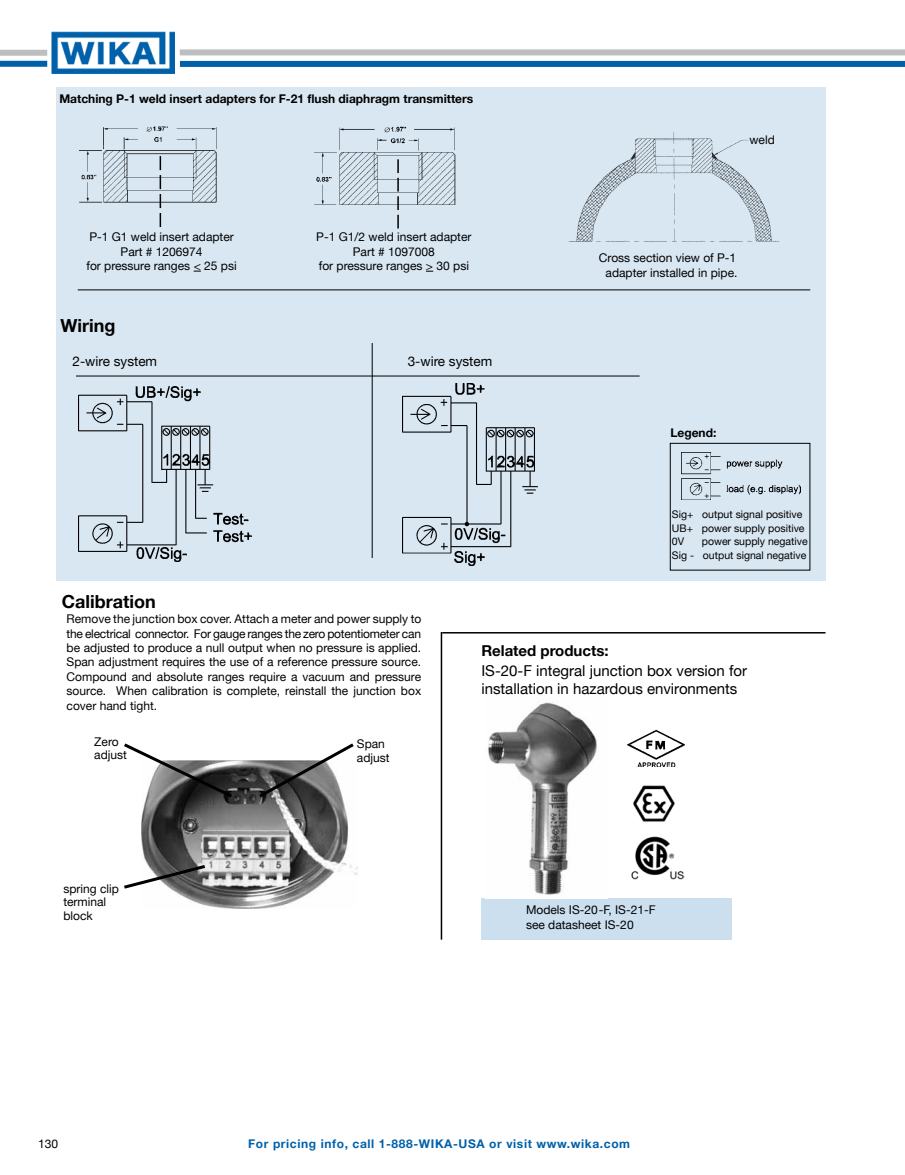
<style>
.page{position:relative;width:905px;height:1175px;background:#fff}
.page>*{position:absolute;margin:0;border:0;box-sizing:border-box;transform-origin:0 0}
.t1{font:700 18px "Helvetica Neue";color:#000}
.t2{font:15px/18px "Helvetica Neue";color:#000}
.t3{font:700 15px "Helvetica Neue";color:#000}
.t4{font:13.5px "Helvetica Neue";color:#000}
.t5{font:12px/14.4px "Helvetica Neue";color:#000}
.t6{font:700 12px "Helvetica Neue";color:#000}
.t7{font:700 12px "Helvetica Neue";letter-spacing:.05em;color:#0060a9}
.t8{font:10.5px/13.5px "Helvetica Neue";color:#000}
</style>
<div class="page">
<img style="left:52px;top:32px;width:122px;height:42px">
<div style="left:180px;top:49px;width:724px;height:6px;background:#bcbec0"></div>
<div style="left:180px;top:61px;width:724px;height:6px;background:#0060a9"></div>
<div style="left:0;top:50px;width:47px;height:6px;background:#bcbec0"></div>
<div style="left:0;top:61px;width:47px;height:6px;background:#0060a9"></div>
<div style="left:56px;top:338px;width:769px;height:243px;background:#d9e7f2"></div>
<div style="left:56px;top:87px;width:769px;height:252px;background:#d9e7f2"></div>
<hr style="left:78px;top:289px;width:732px;height:1px;background:#000">
<img style="left:78px;top:386px;width:173px;height:175px">
<hr style="left:76px;top:375px;width:563px;height:1px;background:#000">
<hr style="left:372px;top:343px;width:1px;height:215px;background:#000">
<img style="left:402px;top:384px;width:135px;height:181px">
<img style="left:80px;top:126px;width:137px;height:82px">
<svg style="left:160px;top:156px;width:1px;height:71px"></svg>
<img style="left:314px;top:127px;width:142px;height:78px">
<svg style="left:397px;top:159px;width:2px;height:69px"></svg>
<div style="left:670px;top:443px;width:140px;height:127px;border:1px solid #000"></div>
<img style="left:682px;top:452px;width:118px;height:47px">
<img style="left:569px;top:132px;width:210px;height:110px">
<div style="left:481px;top:898px;width:251px;height:41px;background:#ccdfee"></div>
<img style="left:627px;top:730px;width:57px;height:36px">
<hr style="left:442px;top:632px;width:383px;height:1px;background:#000">
<hr style="left:440px;top:632px;width:2px;height:307px;background:#000">
<img style="left:141px;top:760px;width:216px;height:149px">
<svg style="left:124px;top:743px;width:111px;height:57px"></svg>
<svg style="left:256px;top:743px;width:101px;height:57px"></svg>
<svg style="left:124px;top:862px;width:84px;height:28px"></svg>
<img style="left:488px;top:702px;width:109px;height:193px">
<img style="left:631px;top:836px;width:54px;height:44px">
<img style="left:633px;top:785px;width:42px;height:37px">
<p class="t6" style="left:59px;top:91px;width:415px">Matching P-1 weld insert adapters for F-21 flush diaphragm transmitters</p>
<p class="t5" style="left:86px;top:229px;width:152px;text-align:center">P-1 G1 weld insert adapter<br>Part # 1206974<br>for pressure ranges &lt; 25 psi</p>
<p class="t5" style="left:316px;top:229px;width:157px;text-align:center">P-1 G1/2 weld insert adapter<br>Part # 1097008<br>for pressure ranges &gt; 30 psi</p>
<h1 class="t1" style="left:60px;top:315px;width:56px">Wiring</h1>
<p class="t4" style="left:73px;top:353px;width:86px">2-wire system</p>
<p class="t4" style="left:407px;top:353px;width:86px">3-wire system</p>
<p class="t5" style="left:749px;top:133px;width:27px">weld</p>
<p class="t5" style="left:599px;top:250px;width:140px;text-align:center">Cross section view of P-1 adapter installed in pipe.</p>
<p class="t6" style="left:670px;top:425px;width:48px">Legend:</p>
<p class="t8" style="left:672px;top:507px;width:134px">Sig+ output signal positive<br>UB+ power supply positive<br>0V</p>
<p class="t8" style="left:672px;top:534px;width:137px;text-align:right">power supply negative<br>Sig - output signal negative</p>
<h1 class="t1" style="left:62px;top:591px;width:95px">Calibration</h1>
<p class="t5" style="left:67px;top:611px;width:356px;text-align:justify">Remove the junction box cover. Attach a meter and power supply to the electrical connector. For gauge ranges the zero potentiometer can be adjusted to produce a null output when no pressure is applied.<br>Span adjustment requires the use of a reference pressure source.<br>Compound and absolute ranges require a vacuum and pressure source. When calibration is complete, reinstall the junction box cover hand tight.</p>
<p class="t5" style="left:94px;top:734px;width:34px;line-height:13.5px">Zero adjust</p>
<p class="t5" style="left:357px;top:737px;width:34px;line-height:13.5px">Span adjust</p>
<p class="t5" style="left:63px;top:881px;width:57px;line-height:13.5px">spring clip terminal block</p>
<p class="t3" style="left:481px;top:642px;width:129px">Related products:</p>
<p class="t2" style="left:481px;top:661px;width:267px">IS-20-F integral junction box version for installation in hazardous environments</p>
<p class="t5" style="left:526px;top:901px;width:131px;line-height:15px">Models IS-20-F, IS-21-F see datasheet IS-20</p>
<p class="t5" style="left:38px;top:1136px;width:22px">130</p>
<p class="t7" style="left:248px;top:1136px;width:383px">For pricing info, call 1-888-WIKA-USA or visit www.wika.com</p>
</div>
